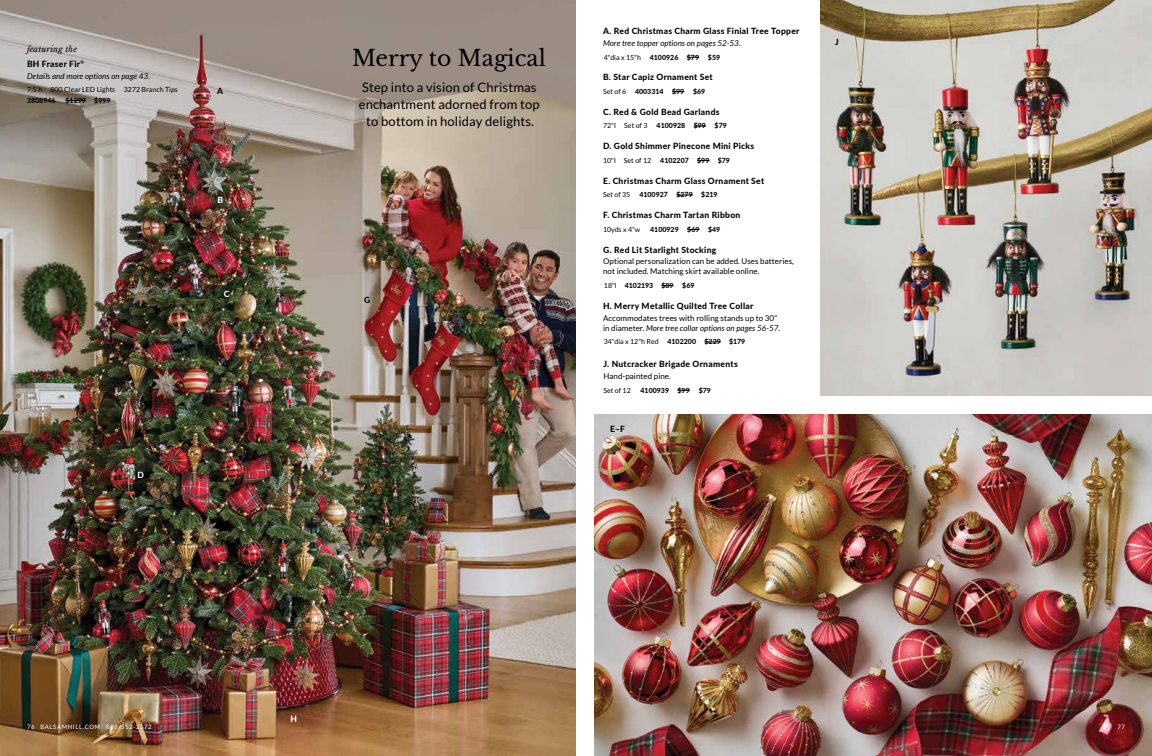
<style>
.page{position:relative;width:1152px;height:756px;background:#fff}
.page>*{position:absolute;margin:0;border:0;box-sizing:border-box;transform-origin:0 0}
.t1{font:22px "Libre Baskerville";color:#000}
.t2{font:13px/17px "Lato";letter-spacing:.01em;color:#000;text-align:center}
.t3{font:800 8.5px "Lato";letter-spacing:.035em;color:#000}
.t4{font:800 8.5px "Lato";color:#fff}
.t5{font:8px/10px "Lato";letter-spacing:.005em;color:#000}
.t6{font:italic 8px "Lato";letter-spacing:.01em;color:#000}
.t7{font:italic 8px "Libre Baskerville";letter-spacing:.025em;color:#000}
.t8{font:800 7px "Lato";letter-spacing:.005em;color:#000}
.t9{font:7px "Lato";letter-spacing:.005em;color:#000}
.t10{font:6px "Lato";letter-spacing:.1em;color:#fff}
.s1{font-weight:400}
.s2{font-style:italic}
</style>
<div class="page">
<img style="left:821px;top:0;width:331px;height:396px">
<img style="left:594px;top:414px;width:558px;height:342px">
<img style="left:0;top:0;width:576px;height:756px">
<svg style="left:66px;top:100px;width:20px;height:1px"></svg>
<svg style="left:676px;top:195px;width:17px;height:1px"></svg>
<svg style="left:694px;top:126px;width:12px;height:1px"></svg>
<svg style="left:705px;top:342px;width:16px;height:1px"></svg>
<svg style="left:687px;top:229px;width:12px;height:1px"></svg>
<svg style="left:687px;top:57px;width:12px;height:1px"></svg>
<svg style="left:697px;top:160px;width:12px;height:1px"></svg>
<svg style="left:672px;top:91px;width:12px;height:1px"></svg>
<svg style="left:678px;top:390px;width:12px;height:1px"></svg>
<svg style="left:661px;top:285px;width:13px;height:1px"></svg>
<p class="t7" style="left:27px;top:45px;width:52px">featuring the</p>
<p class="t3" style="left:27px;top:57px;width:59px">BH Fraser Fir<sup>®</sup></p>
<p class="t6" style="left:27px;top:71px;width:125px">Details and more options on page 43.</p>
<p class="t9" style="left:27px;top:86px;width:152px">7.5'h 800 Clear LED Lights 3272 Branch Tips</p>
<p class="t8" style="left:27px;top:95px;width:30px">2808946</p>
<p class="t8" style="left:66px;top:95px;width:47px">$1299 $999</p>
<p class="t3" style="left:217px;top:84px;width:7px">A</p>
<p class="t4" style="left:218px;top:194px;width:7px">B</p>
<p class="t4" style="left:224px;top:288px;width:7px">C</p>
<p class="t4" style="left:138px;top:469px;width:8px">D</p>
<h1 class="t1" style="left:352px;top:45px;width:195px">Merry to Magical</h1>
<h2 class="t2" style="left:359px;top:79px;width:183px">Step into a vision of Christmas enchantment adorned from top to bottom in holiday delights.</h2>
<p class="t3" style="left:364px;top:293px;width:8px">G</p>
<p class="t3" style="left:603px;top:24px;width:198px">A. Red Christmas Charm Glass Finial Tree Topper</p>
<p class="t6" style="left:603px;top:38px;width:139px">More tree topper options on pages 52-53.</p>
<p class="t9" style="left:604px;top:53px;width:39px">4"dia x 15"h</p>
<p class="t8" style="left:650px;top:52px;width:51px">4100926 $79</p>
<p class="t8" style="left:708px;top:52px;width:14px">$59</p>
<p class="t3" style="left:603px;top:71px;width:111px">B. Star Capiz Ornament Set</p>
<p class="t9" style="left:603px;top:88px;width:25px">Set of 6</p>
<p class="t8" style="left:635px;top:86px;width:72px">4003314 $99 $69</p>
<p class="t3" style="left:603px;top:106px;width:118px">C. Red &amp; Gold Bead Garlands</p>
<p class="t9" style="left:603px;top:122px;width:46px">72"l Set of 3</p>
<p class="t8" style="left:657px;top:121px;width:72px">4100928 $99 $79</p>
<p class="t3" style="left:603px;top:140px;width:153px">D. Gold Shimmer Pinecone Mini Picks</p>
<p class="t9" style="left:603px;top:156px;width:50px">10"l Set of 12</p>
<p class="t8" style="left:660px;top:155px;width:71px">4102207 $99 $79</p>
<p class="t3" style="left:603px;top:174px;width:163px">E. Christmas Charm Glass Ornament Set</p>
<p class="t9" style="left:603px;top:191px;width:29px">Set of 35</p>
<p class="t8" style="left:639px;top:190px;width:80px">4100927 $279 $219</p>
<p class="t3" style="left:603px;top:209px;width:139px">F. Christmas Charm Tartan Ribbon</p>
<p class="t9" style="left:603px;top:225px;width:39px">10yds x 4"w</p>
<p class="t8" style="left:650px;top:224px;width:72px">4100929 $69 $49</p>
<p class="t3" style="left:603px;top:243px;width:115px">G. Red Lit Starlight Stocking</p>
<p class="t5" style="left:603px;top:257px;width:192px">Optional personalization can be added. Uses batteries, not included. Matching skirt available online.</p>
<p class="t8" style="left:604px;top:280px;width:92px"><span class="s1">18"l</span> 4102193 $89 $69</p>
<p class="t3" style="left:603px;top:299px;width:152px">H. Merry Metallic Quilted Tree Collar</p>
<p class="t5" style="left:603px;top:313px;width:179px">Accommodates trees with rolling stands up to 30" in diameter. <span class="s2">More tree collar options on pages 56-57.</span></p>
<p class="t9" style="left:604px;top:338px;width:56px">34"dia x 12"h Red</p>
<p class="t8" style="left:667px;top:337px;width:79px">4102200 $229 $179</p>
<p class="t3" style="left:603px;top:357px;width:136px">J. Nutcracker Brigade Ornaments</p>
<p class="t5" style="left:603px;top:371px;width:69px">Hand-painted pine.</p>
<p class="t9" style="left:603px;top:386px;width:29px">Set of 12</p>
<p class="t8" style="left:641px;top:385px;width:51px">4100939 $99</p>
<p class="t8" style="left:699px;top:385px;width:14px">$79</p>
<p class="t3" style="left:610px;top:423px;width:16px">E–F</p>
<p class="t3" style="left:835px;top:36px;width:5px">J</p>
<p class="t4" style="left:290px;top:712px;width:8px">H</p>
<p class="t10" style="left:27px;top:723px;width:126px">76 BALSAMHILL.COM 888-552-2572</p>
<p class="t10" style="left:1117px;top:723px;width:9px">77</p>
</div>
